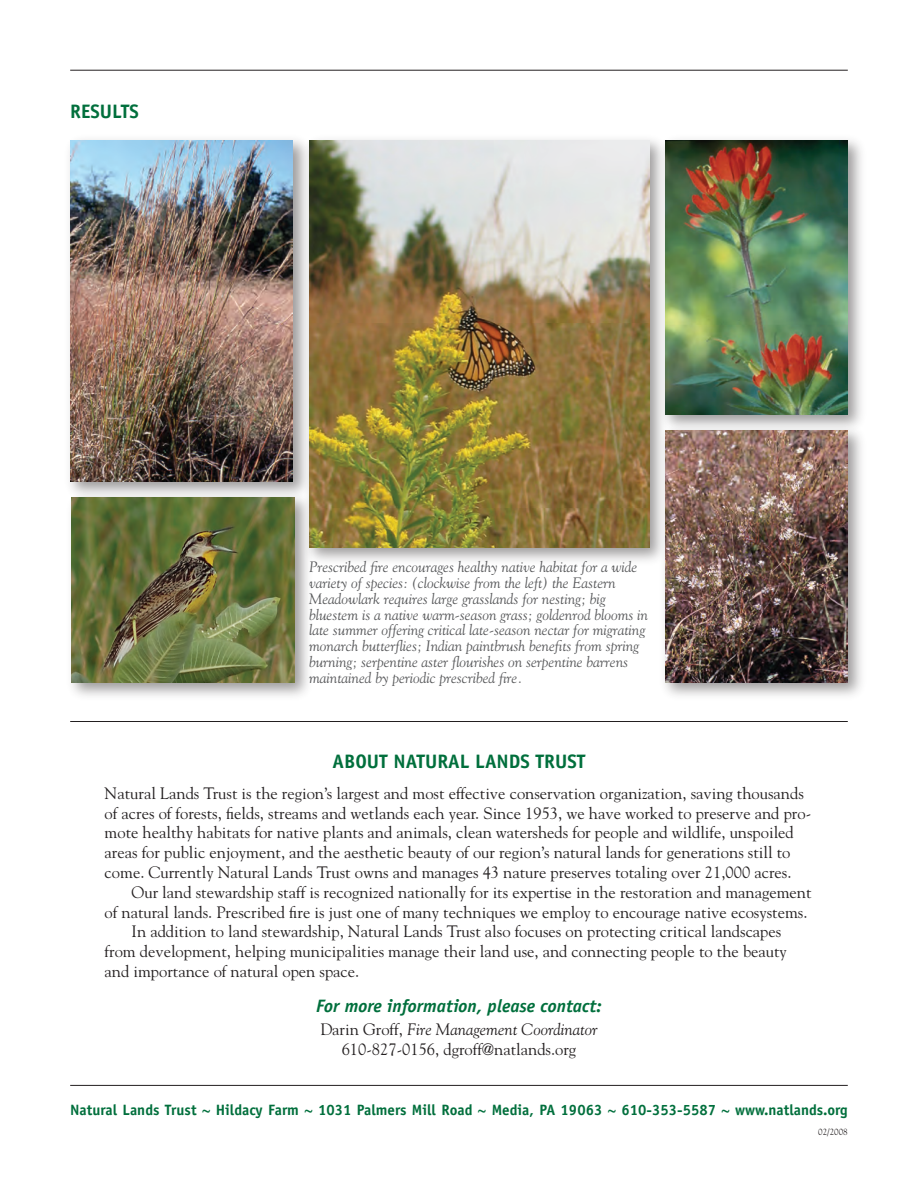
<style>
.page{position:relative;width:918px;height:1188px;background:#fff}
.page>*{position:absolute;margin:0;border:0;box-sizing:border-box;transform-origin:0 0}
.t1{font:700 19.5px "Officina Sans";color:#006f3c}
.t2{font:italic 700 18px "Officina Sans";color:#006f3c}
.t3{font:16.5px/19.8px "Goudy";color:#231f20}
.t4{font:italic 15px/15.8px "Goudy";color:#57585a}
.t5{font:700 15px "Officina Sans";color:#006f3c}
.t6{font:9px "Goudy";color:#231f20}
.s1{font-style:italic}
</style>
<div class="page">
<hr style="left:70px;top:70px;width:778px;height:1px;background:#231f20">
<hr style="left:70px;top:1085px;width:778px;height:1px;background:#231f20">
<hr style="left:70px;top:721px;width:778px;height:1px;background:#231f20">
<div style="left:659px;top:424px;width:209px;height:279px;background:#231f20;opacity:.45"></div>
<img style="left:666px;top:434px;width:182px;height:248px">
<div style="left:64px;top:134px;width:248px;height:367px;background:#231f20;opacity:.45"></div>
<img style="left:70px;top:140px;width:223px;height:341px">
<div style="left:65px;top:491px;width:249px;height:212px;background:#231f20;opacity:.45"></div>
<img style="left:72px;top:497px;width:222px;height:185px">
<div style="left:659px;top:134px;width:209px;height:300px;background:#231f20;opacity:.45"></div>
<img style="left:670px;top:140px;width:178px;height:274px">
<div style="left:303px;top:134px;width:367px;height:434px;background:#231f20;opacity:.45"></div>
<img style="left:309px;top:140px;width:340px;height:408px">
<p class="t1" style="left:70px;top:99px;width:70px">RESULTS</p>
<p class="t4" style="left:309px;top:559px;width:341px">Prescribed fire encourages healthy native habitat for a wide variety of species: (clockwise from the left) the Eastern Meadowlark requires large grasslands for nesting; big bluestem is a native warm-season grass; goldenrod blooms in late summer offering critical late-season nectar for migrating monarch butterflies; Indian paintbrush benefits from spring burning; serpentine aster flourishes on serpentine barrens maintained by periodic prescribed fire.</p>
<p class="t1" style="left:333px;top:749px;width:254px">ABOUT NATURAL LANDS TRUST</p>
<p class="t3" style="left:105px;top:783px;width:708px">Natural Lands Trust is the region’s largest and most effective conservation organization, saving thousands of acres of forests, fields, streams and wetlands each year. Since 1953, we have worked to preserve and pro&shy;mote healthy habitats for native plants and animals, clean watersheds for people and wildlife, unspoiled areas for public enjoyment, and the aesthetic beauty of our region’s natural lands for generations still to come. Currently Natural Lands Trust owns and manages 43 nature preserves totaling over 21,000 acres.</p>
<p class="t3" style="left:132px;top:882px;width:682px">Our land stewardship staff is recognized nationally for its expertise in the restoration and management</p>
<p class="t3" style="left:105px;top:901px;width:704px">of natural lands. Prescribed fire is just one of many techniques we employ to encourage native ecosystems.</p>
<p class="t3" style="left:132px;top:921px;width:651px">In addition to land stewardship, Natural Lands Trust also focuses on protecting critical landscapes</p>
<p class="t3" style="left:105px;top:941px;width:684px">from development, helping municipalities manage their land use, and connecting people to the beauty</p>
<p class="t3" style="left:105px;top:961px;width:256px">and importance of natural open space.</p>
<p class="t2" style="left:316px;top:995px;width:287px">For more information, please contact:</p>
<p class="t3" style="left:320px;top:1019px;width:279px;text-align:center">Darin Groff, <span class="s1">Fire Management Coordinator<br></span>610-827-0156, dgroff@natlands.org</p>
<p class="t5" style="left:70px;top:1100px;width:779px">Natural Lands Trust ~ Hildacy Farm ~ 1031 Palmers Mill Road ~ Media, PA 19063 ~ 610-353-5587 ~ www.natlands.org</p>
<p class="t6" style="left:818px;top:1126px;width:31px">02/2008</p>
</div>
